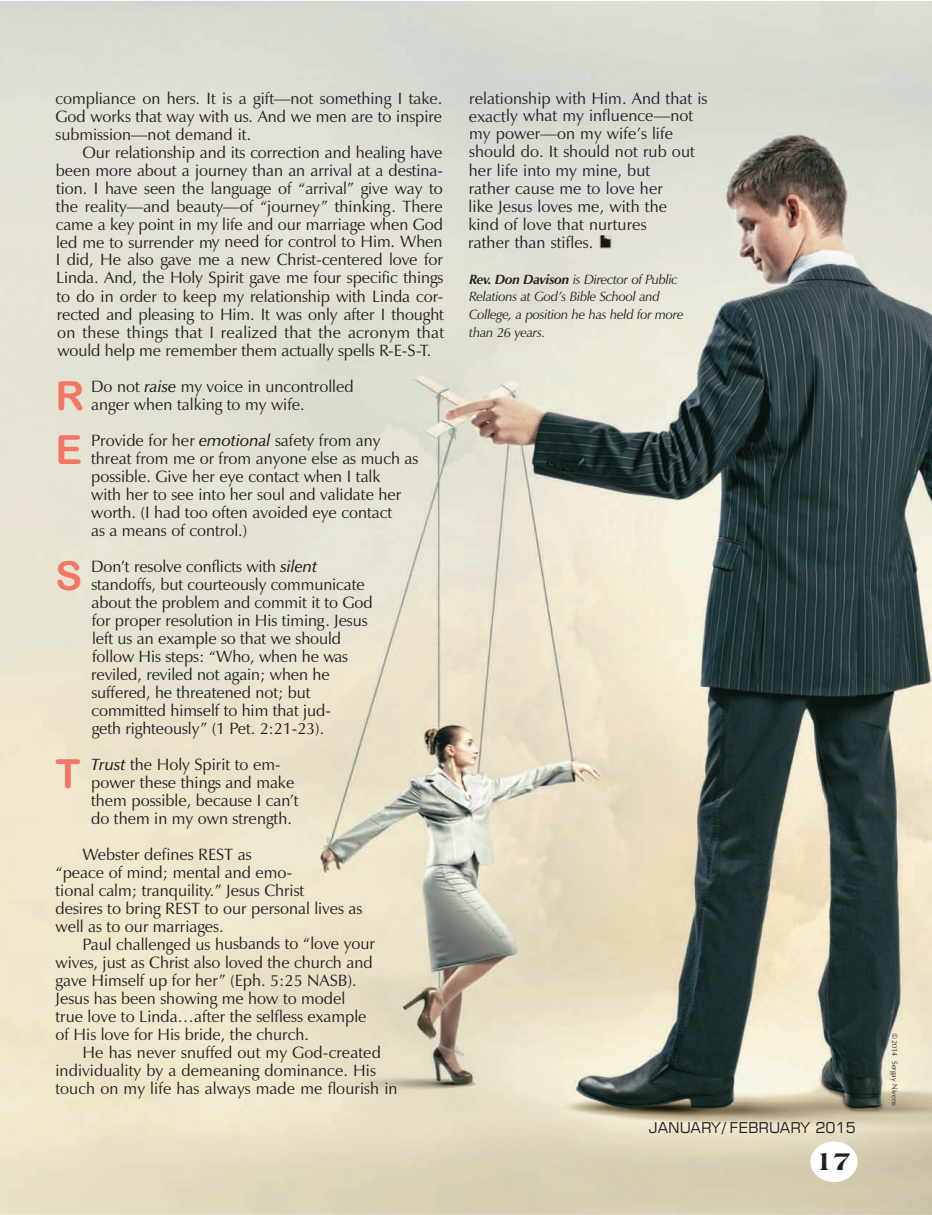
<style>
.page{position:relative;width:932px;height:1215px;background:#fff}
.page>*{position:absolute;margin:0;border:0;box-sizing:border-box;transform-origin:0 0}
.t1{font:40.2px "Arial Rounded MT Bold";color:#f37665}
.t2{font:800 27px "Americana BT";color:#231f20}
.t3{font:16.5px/18px "Zapf Humanist 601 BT";color:#231f20}
.t4{font:15px "Square 721 BT";color:#231f20}
.t5{font:italic 13.5px/18px "Zapf Humanist 601 BT";letter-spacing:-.02em;color:#231f20}
.t6{font:7.5px "Zapf Humanist 601 BT";letter-spacing:.005em;color:#231f20}
.s1{font-weight:600;font-style:italic}
.s2{font-weight:700}
</style>
<div class="page">
<img style="left:0;top:1px;width:932px;height:1214px">
<div style="left:810px;top:1142px;width:47px;height:40px;background:#fff;border-radius:50%"></div>
<svg style="left:600px;top:235px;width:11px;height:13px"></svg>
<p class="t3" style="left:55px;top:91px;width:388px;text-align:justify">compliance on hers. It is a gift—not something I take.<br>God works that way with us. And we men are to inspire submission—not demand it.</p>
<p class="t3" style="left:56px;top:145px;width:390px;text-align:justify;text-indent:27px">Our relationship and its correction and healing have been more about a journey than an arrival at a destina&shy;tion. I have seen the language of “arrival” give way to the reality—and beauty—of “journey” thinking. There came a key point in my life and our marriage when God led me to surrender my need for control to Him. When I did, He also gave me a new Christ-centered love for Linda. And, the Holy Spirit gave me four specific things to do in order to keep my relationship with Linda cor&shy;rected and pleasing to Him. It was only after I thought on these things that I realized that the acronym that would help me remember them actually spells R-E-S-T.</p>
<h1 class="t1" style="left:56px;top:372px;width:30px">R</h1>
<p class="t3" style="left:91px;top:379px;width:264px">Do not <span class="s1">raise</span> my voice in uncontrolled anger when talking to my wife.</p>
<h1 class="t1" style="left:56px;top:426px;width:28px">E</h1>
<p class="t3" style="left:91px;top:433px;width:329px">Provide for her <span class="s1">emotional</span> safety from any threat from me or from anyone else as much as possible. Give her eye contact when I talk<br>with her to see into her soul and validate her worth. (I had too often avoided eye contact<br>as a means of control.)</p>
<h1 class="t1" style="left:56px;top:552px;width:28px">S</h1>
<p class="t3" style="left:91px;top:559px;width:283px">Don’t resolve conflicts with <span class="s1">silent </span>standoffs, but courteously communicate about the problem and commit it to God for proper resolution in His timing. Jesus left us an example so that we should follow His steps: “Who, when he was reviled, reviled not again; when he suffered, he threatened not; but committed himself to him that jud-<br>geth righteously” (1 Pet. 2:21-23).</p>
<h1 class="t1" style="left:56px;top:750px;width:27px">T</h1>
<p class="t3" style="left:91px;top:757px;width:209px"><span class="s1">Trust</span> the Holy Spirit to em&shy;power these things and make them possible, because I can’t do them in my own strength.</p>
<p class="t3" style="left:55px;top:847px;width:308px;text-indent:27px">Webster defines REST as<br>“peace of mind; mental and emo-<br>tional calm; tranquility.” Jesus Christ<br>desires to bring REST to our personal lives as well as to our marriages.</p>
<p class="t3" style="left:55px;top:937px;width:321px;text-indent:27px">Paul challenged us husbands to “love your wives, just as Christ also loved the church and gave Himself up for her” (Eph. 5:25 NASB).<br>Jesus has been showing me how to model true love to Linda…after the selfless example of His love for His bride, the church.</p>
<p class="t3" style="left:55px;top:1045px;width:344px;text-indent:27px">He has never snuffed out my God-created individuality by a demeaning dominance. His touch on my life has always made me flourish in</p>
<p class="t3" style="left:468px;top:91px;width:241px">relationship with Him. And that is exactly what my influence—not my power—on my wife’s life should do. It should not rub out her life into my mine, but<br>rather cause me to love her<br>like Jesus loves me, with the<br>kind of love that nurtures<br>rather than stifles.</p>
<p class="t5" style="left:469px;top:271px;width:216px"><span class="s2">Rev. Don Davison</span> is Director of Public<br>Relations at God’s Bible School and<br>College, a position he has held for more than 26 years.</p>
<p class="t4" style="left:648px;top:1122px;width:208px">JANUARY / FEBRUARY 2015</p>
<h2 class="t2" style="left:815px;top:1150px;width:38px">17</h2>
<p class="t6" style="left:897px;top:1033px;width:74px;rotate:90deg">©2014 Sergay Nivens</p>
</div>
